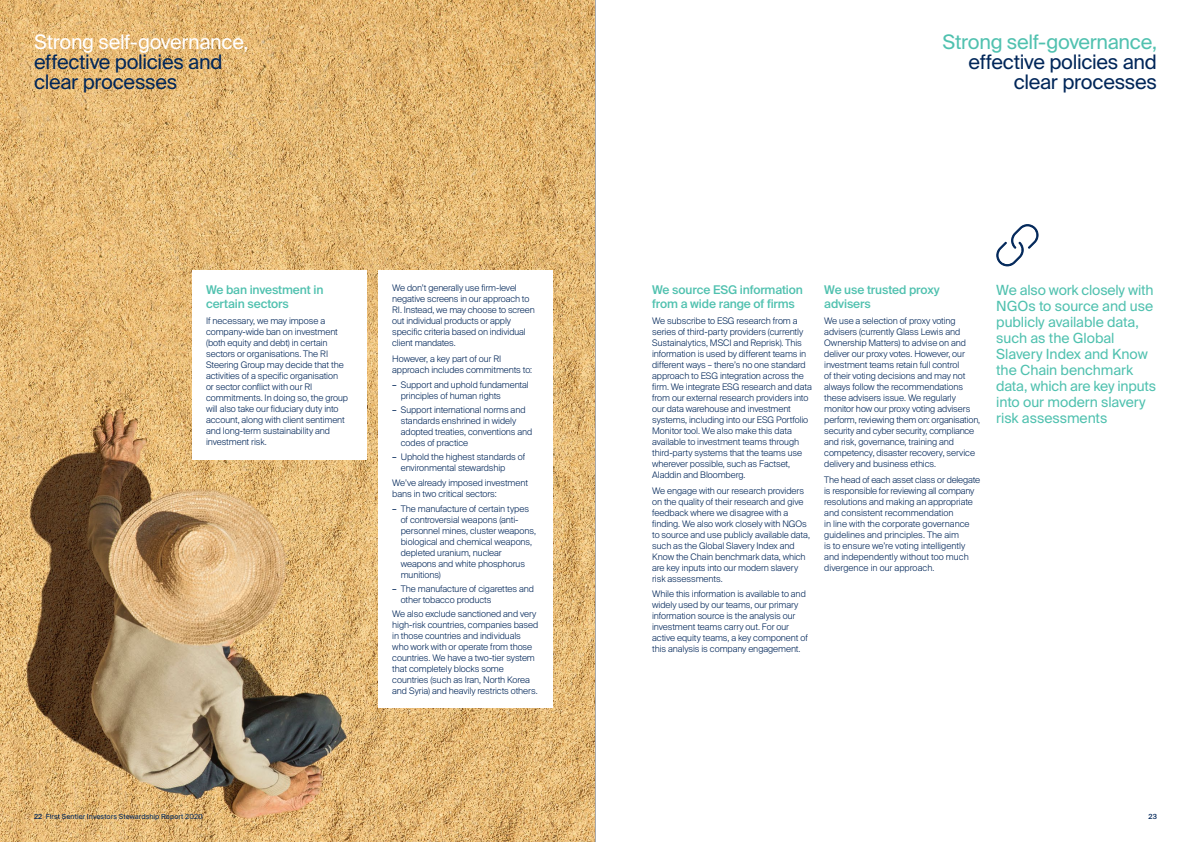
<style>
.page{position:relative;width:1191px;height:842px;background:#fff}
.page>*{position:absolute;margin:0;border:0;box-sizing:border-box;transform-origin:0 0}
.t1{font:20px/20px "Suisse Intl";letter-spacing:-.015em;color:#002659;text-align:right}
.t2{font:20px "Suisse Intl";letter-spacing:-.02em;color:#50c1af}
.t3{font:20px "Suisse Intl";letter-spacing:-.02em;color:#fff}
.t4{font:14px/16px "Suisse Intl";letter-spacing:-.01em;color:#50c1af}
.t5{font:500 12px/14px "Suisse Intl";letter-spacing:-.01em;color:#50c1af}
.t6{font:300 9px/11px "Suisse Intl";letter-spacing:-.005em;color:#002659}
.t7{font:7px "Suisse Intl";letter-spacing:.01em;color:#002659}
.t8{font:500 7px "Suisse Intl";color:#002659}
.s1{font-weight:400}
.s2{font-weight:500}
</style>
<div class="page">
<img style="left:0;top:0;width:595px;height:842px">
<div style="left:192px;top:270px;width:175px;height:190px;background:#fff"></div>
<div style="left:378px;top:270px;width:175px;height:438px;background:#fff"></div>
<svg style="left:996px;top:224px;width:43px;height:43px"></svg>
<hr style="left:595px;top:0;width:1px;height:842px;background:#a7a9ac">
<h1 class="t3" style="left:34px;top:30px;width:216px">Strong self-governance,</h1>
<h1 class="t1" style="left:34px;top:52px;width:190px;text-align:left">effective policies and clear processes</h1>
<h3 class="t5" style="left:206px;top:283px;width:119px">We ban investment in certain sectors</h3>
<p class="t6" style="left:206px;top:316px;width:144px">If necessary, we may impose a company-wide ban on investment (both equity and debt) in certain sectors or organisations. The RI<br>Steering Group may decide that the activities of a specific organisation<br>or sector conflict with our RI commitments. In doing so, the group will also take our fiduciary duty into account, along with client sentiment and long-term sustainability and investment risk.</p>
<p class="t6" style="left:392px;top:283px;width:144px">We don’t generally use firm-level negative screens in our approach to<br>RI. Instead, we may choose to screen out individual products or apply specific criteria based on individual client mandates.</p>
<p class="t6" style="left:392px;top:353px;width:141px">However, a key part of our RI approach includes commitments to:</p>
<p class="t6" style="left:401px;top:379px;width:130px;text-indent:-9px"><span class="s1">–</span> Support and uphold fundamental principles of human rights</p>
<p class="t6" style="left:401px;top:404px;width:133px;text-indent:-9px"><span class="s1">–</span> Support international norms and standards enshrined in widely adopted treaties, conventions and codes of practice</p>
<p class="t6" style="left:401px;top:451px;width:126px;text-indent:-9px"><span class="s1">–</span> Uphold the highest standards of environmental stewardship</p>
<p class="t6" style="left:392px;top:477px;width:137px">We’ve already imposed investment bans in two critical sectors:</p>
<p class="t6" style="left:401px;top:503px;width:137px;text-indent:-9px"><span class="s1">–</span> The manufacture of certain types of controversial weapons (anti&shy;personnel mines, cluster weapons, biological and chemical weapons, depleted uranium, nuclear weapons and white phosphorus munitions)</p>
<p class="t6" style="left:401px;top:583px;width:135px;text-indent:-9px"><span class="s1">–</span> The manufacture of cigarettes and other tobacco products</p>
<p class="t6" style="left:392px;top:608px;width:148px">We also exclude sanctioned and very high-risk countries, companies based in those countries and individuals who work with or operate from those countries. We have a two-tier system that completely blocks some countries (such as Iran, North Korea and Syria) and heavily restricts others.</p>
<h1 class="t2" style="left:942px;top:30px;width:216px">Strong self-governance,</h1>
<h1 class="t1" style="left:968px;top:52px;width:190px">effective policies and clear processes</h1>
<h3 class="t5" style="left:652px;top:283px;width:152px">We source ESG information from a wide range of firms</h3>
<p class="t6" style="left:652px;top:316px;width:161px">We subscribe to ESG research from a series of third-party providers (currently Sustainalytics, MSCI and Reprisk). This information is used by different teams in different ways – there’s no one standard approach to ESG integration across the firm. We integrate ESG research and data from our external research providers into our data warehouse and investment systems, including into our ESG Portfolio Monitor tool. We also make this data available to investment teams through third-party systems that the teams use wherever possible, such as Factset, Aladdin and Bloomberg.</p>
<p class="t6" style="left:652px;top:485px;width:159px">We engage with our research providers on the quality of their research and give feedback where we disagree with a finding. We also work closely with NGOs to source and use publicly available data, such as the Global Slavery Index and Know the Chain benchmark data, which are key inputs into our modern slavery risk assessments.</p>
<p class="t6" style="left:652px;top:588px;width:157px">While this information is available to and widely used by our teams, our primary information source is the analysis our investment teams carry out. For our active equity teams, a key component of this analysis is company engagement.</p>
<h3 class="t5" style="left:824px;top:283px;width:117px">We use trusted proxy advisers</h3>
<p class="t6" style="left:824px;top:316px;width:157px">We use a selection of proxy voting advisers (currently Glass Lewis and Ownership Matters) to advise on and deliver our proxy votes. However, our investment teams retain full control<br>of their voting decisions and may not always follow the recommendations these advisers issue. We regularly monitor how our proxy voting advisers perform, reviewing them on: organisation, security and cyber security, compliance and risk, governance, training and competency, disaster recovery, service delivery and business ethics.</p>
<p class="t6" style="left:824px;top:474px;width:157px">The head of each asset class or delegate is responsible for reviewing all company resolutions and making an appropriate and consistent recommendation<br>in line with the corporate governance guidelines and principles. The aim<br>is to ensure we’re voting intelligently and independently without too much divergence in our approach.</p>
<h2 class="t4" style="left:996px;top:282px;width:161px">We also work closely with<br>NGOs to source and use publicly available data, such as the Global<br>Slavery Index and Know the Chain benchmark data, which are key inputs into our modern slavery risk assessments</h2>
<p class="t7" style="left:34px;top:812px;width:170px"><span class="s2">22</span> First Sentier Investors Stewardship Report 2020</p>
<p class="t8" style="left:1148px;top:812px;width:10px">23</p>
</div>
